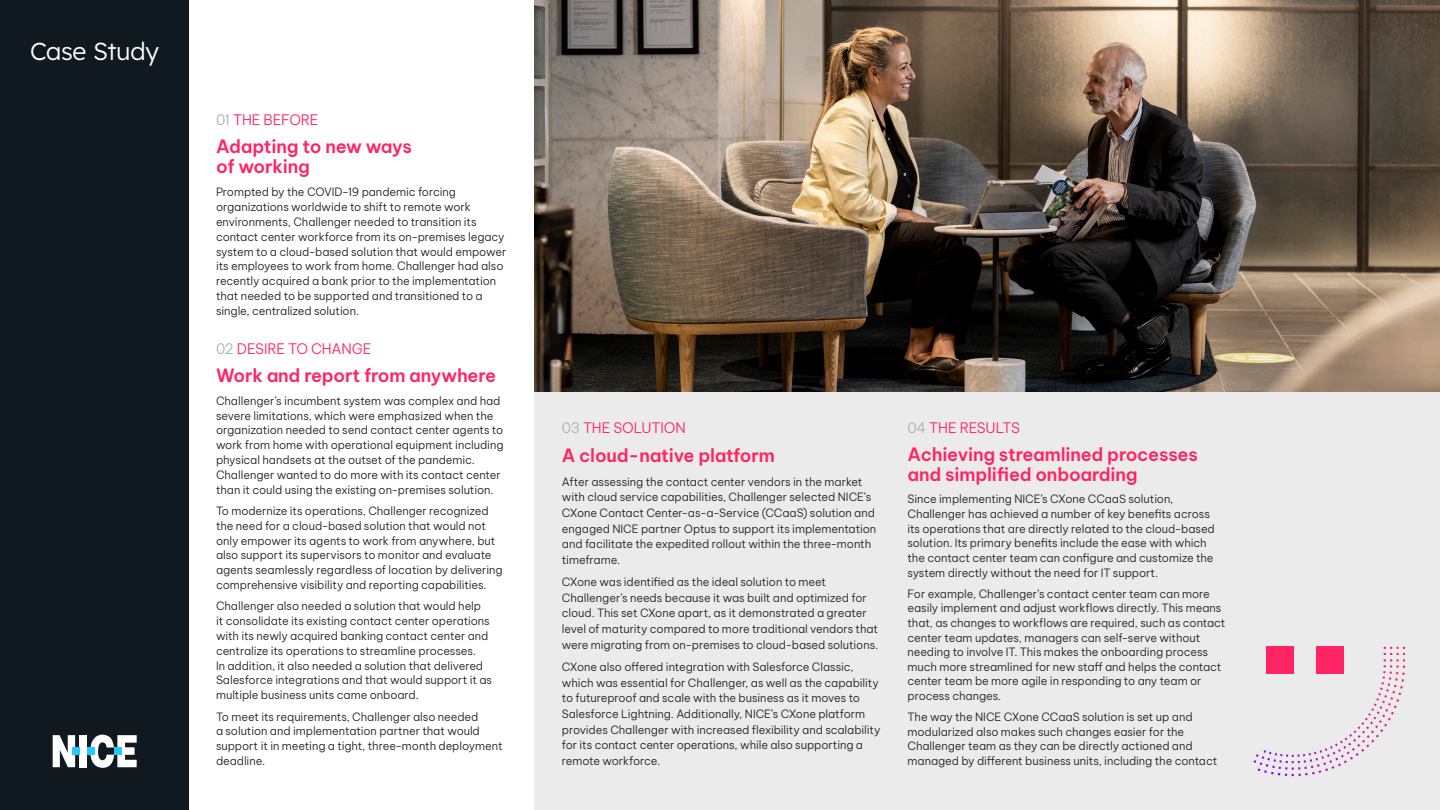
<style>
.page{position:relative;width:1440px;height:810px;background:#fff}
.page>*{position:absolute;margin:0;border:0;box-sizing:border-box;transform-origin:0 0}
.t1{font:300 24.67px "Lexend";letter-spacing:-.015em;color:#fff}
.H4__sub__coral__24_2{font:600 18px/20.1px "Be Vietnam Pro";letter-spacing:-.015em;color:#ff2463}
.H3__section__ALL_CAP{font:300 14.25px "Be Vietnam Pro";letter-spacing:-.02em;color:#ff2463}
.Body_copy__K__15_19{font:300 11.25px/14.9px "Be Vietnam Pro";letter-spacing:-.01em;color:#231f20}
.s1{color:#abaeb1}
</style>
<div class="page">
<div style="left:535px;top:0;width:905px;height:810px;background:#ebebeb"></div>
<img style="left:535px;top:0;width:905px;height:392px">
<div style="left:0;top:0;width:189px;height:810px;background:#101820"></div>
<svg style="left:90px;top:735px;width:47px;height:33px"></svg>
<div style="left:80px;top:735px;width:7px;height:32px;background:#fff"></div>
<svg style="left:53px;top:735px;width:22px;height:32px"></svg>
<div style="left:114px;top:748px;width:7px;height:7px;background:#23c9ff"></div>
<div style="left:87px;top:748px;width:7px;height:7px;background:#23c9ff"></div>
<div style="left:73px;top:748px;width:7px;height:7px;background:#23c9ff"></div>
<div style="left:1267px;top:647px;width:27px;height:27px;background:#ff2463"></div>
<div style="left:1316px;top:647px;width:27px;height:27px;background:#ff2463"></div>
<svg style="left:1358px;top:647px;width:47px;height:85px"></svg>
<h1 class="t1" style="left:30px;top:33px;width:130px">Case Study</h1>
<p class="H3__section__ALL_CAP" style="left:216px;top:108px;width:104px"><span class="s1">01</span> THE BEFORE</p>
<p class="H4__sub__coral__24_2" style="left:216px;top:135px;width:197px">Adapting to new ways of working</p>
<p class="Body_copy__K__15_19" style="left:216px;top:184px;width:292px">Prompted by the COVID-19 pandemic forcing organizations worldwide to shift to remote work environments, Challenger needed to transition its contact center workforce from its on-premises legacy system to a cloud-based solution that would empower its employees to work from home. Challenger had also recently acquired a bank prior to the implementation that needed to be supported and transitioned to a single, centralized solution.</p>
<p class="H3__section__ALL_CAP" style="left:216px;top:337px;width:157px"><span class="s1">02</span> DESIRE TO CHANGE</p>
<p class="H4__sub__coral__24_2" style="left:216px;top:363px;width:282px">Work and report from anywhere</p>
<p class="Body_copy__K__15_19" style="left:216px;top:392px;width:289px">Challenger’s incumbent system was complex and had severe limitations, which were emphasized when the organization needed to send contact center agents to work from home with operational equipment including physical handsets at the outset of the pandemic.<br>Challenger wanted to do more with its contact center than it could using the existing on-premises solution.</p>
<p class="Body_copy__K__15_19" style="left:216px;top:502px;width:288px">To modernize its operations, Challenger recognized the need for a cloud-based solution that would not only empower its agents to work from anywhere, but also support its supervisors to monitor and evaluate agents seamlessly regardless of location by delivering comprehensive visibility and reporting capabilities.</p>
<p class="Body_copy__K__15_19" style="left:216px;top:598px;width:278px">Challenger also needed a solution that would help<br>it consolidate its existing contact center operations with its newly acquired banking contact center and centralize its operations to streamline processes.<br>In addition, it also needed a solution that delivered Salesforce integrations and that would support it as multiple business units came onboard.</p>
<p class="Body_copy__K__15_19" style="left:216px;top:708px;width:288px">To meet its requirements, Challenger also needed<br>a solution and implementation partner that would support it in meeting a tight, three-month deployment deadline.</p>
<p class="H3__section__ALL_CAP" style="left:562px;top:416px;width:125px"><span class="s1">03</span> THE SOLUTION</p>
<p class="H4__sub__coral__24_2" style="left:562px;top:443px;width:214px">A cloud-native platform</p>
<p class="Body_copy__K__15_19" style="left:562px;top:473px;width:316px;line-height:15.7px">After assessing the contact center vendors in the market with cloud service capabilities, Challenger selected NICE’s CXone Contact Center-as-a-Service (CCaaS) solution and engaged NICE partner Optus to support its implementation and facilitate the expedited rollout within the three-month timeframe.</p>
<p class="Body_copy__K__15_19" style="left:562px;top:573px;width:318px;line-height:15.7px">CXone was identified as the ideal solution to meet Challenger’s needs because it was built and optimized for cloud. This set CXone apart, as it demonstrated a greater level of maturity compared to more traditional vendors that were migrating from on-premises to cloud-based solutions.</p>
<p class="Body_copy__K__15_19" style="left:562px;top:658px;width:320px;line-height:15.7px">CXone also offered integration with Salesforce Classic, which was essential for Challenger, as well as the capability to futureproof and scale with the business as it moves to Salesforce Lightning. Additionally, NICE’s CXone platform provides Challenger with increased flexibility and scalability for its contact center operations, while also supporting a remote workforce.</p>
<p class="H3__section__ALL_CAP" style="left:908px;top:416px;width:114px"><span class="s1">04</span> THE RESULTS</p>
<p class="H4__sub__coral__24_2" style="left:908px;top:442px;width:292px;line-height:19.9px">Achieving streamlined processes and simplified onboarding</p>
<p class="Body_copy__K__15_19" style="left:908px;top:491px;width:309px;line-height:14.6px">Since implementing NICE’s CXone CCaaS solution, Challenger has achieved a number of key benefits across its operations that are directly related to the cloud-based solution. Its primary benefits include the ease with which the contact center team can configure and customize the system directly without the need for IT support.</p>
<p class="Body_copy__K__15_19" style="left:908px;top:585px;width:320px;line-height:14.6px">For example, Challenger’s contact center team can more easily implement and adjust workflows directly. This means that, as changes to workflows are required, such as contact center team updates, managers can self-serve without needing to involve IT. This makes the onboarding process much more streamlined for new staff and helps the contact center team be more agile in responding to any team or process changes.</p>
<p class="Body_copy__K__15_19" style="left:908px;top:709px;width:311px;line-height:14.6px">The way the NICE CXone CCaaS solution is set up and modularized also makes such changes easier for the Challenger team as they can be directly actioned and managed by different business units, including the contact</p>
</div>
